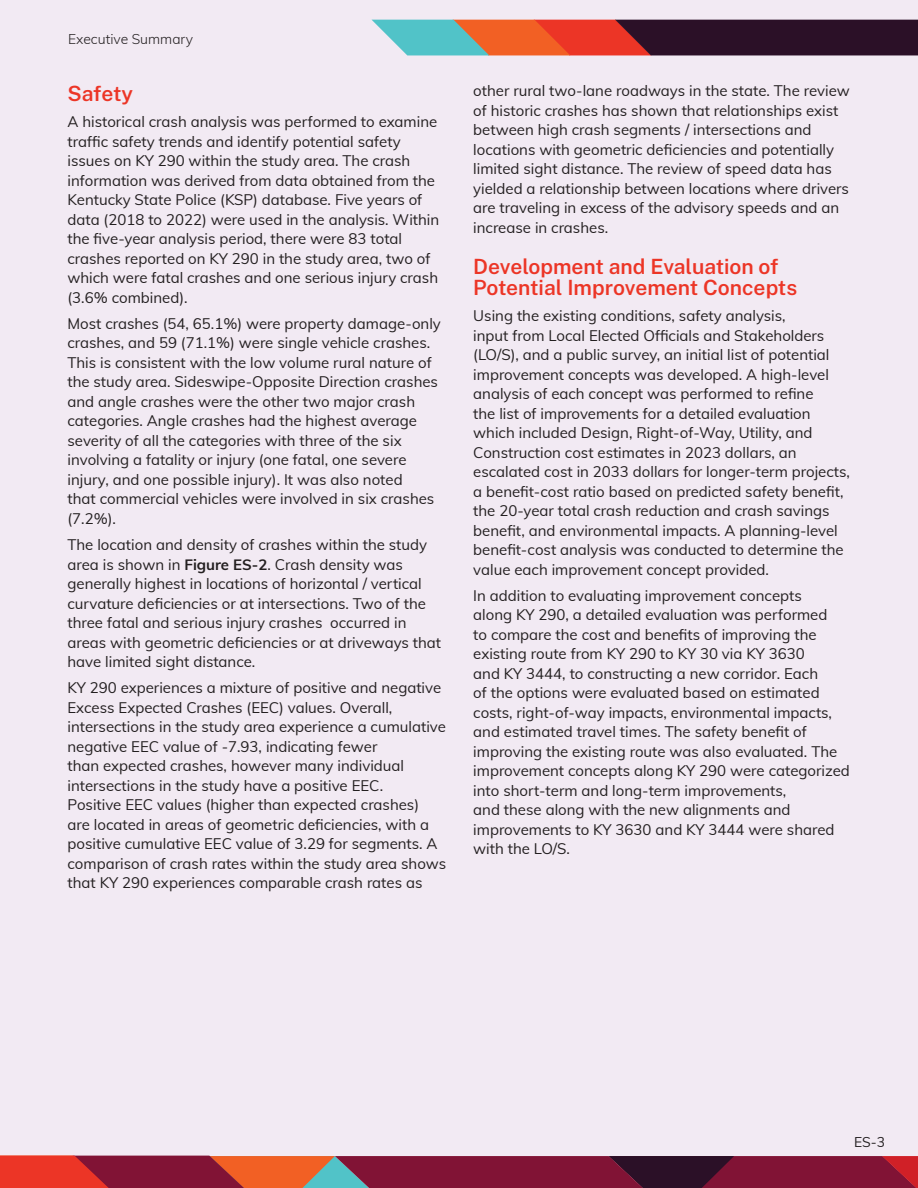
<style>
.page{position:relative;width:918px;height:1188px;background:#f2eaf3}
.page>*{position:absolute;margin:0;border:0;box-sizing:border-box;transform-origin:0 0}
.h2_Executive_Summary{font:600 21px/21px "Public Sans";color:#ec3526}
.Body{font:15px/19.5px "Muli";color:#231f20}
.t1{font:300 13.8px "Muli";color:#231f20}
.t2{font:13.8px "Muli";color:#231f20}
.s1{font-weight:700}
</style>
<div class="page">
<svg style="left:0;top:1156px;width:918px;height:32px;background:#8e2435"></svg>
<svg style="left:372px;top:20px;width:546px;height:35px;background:#714345"></svg>
<p class="t1" style="left:68px;top:29px;width:126px">Executive Summary</p>
<h3 class="h2_Executive_Summary" style="left:68px;top:82px;width:67px">Safety</h3>
<p class="Body" style="left:68px;top:111px;width:373px">A historical crash analysis was performed to examine traffic safety trends and identify potential safety issues on KY 290 within the study area. The crash information was derived from data obtained from the Kentucky State Police (KSP) database. Five years of data (2018 to 2022) were used in the analysis. Within the five-year analysis period, there were 83 total crashes reported on KY 290 in the study area, two of which were fatal crashes and one serious injury crash (3.6% combined).</p>
<p class="Body" style="left:68px;top:313px;width:375px">Most crashes (54, 65.1%) were property damage-only crashes, and 59 (71.1%) were single vehicle crashes.<br>This is consistent with the low volume rural nature of the study area. Sideswipe-Opposite Direction crashes and angle crashes were the other two major crash categories. Angle crashes had the highest average severity of all the categories with three of the six involving a fatality or injury (one fatal, one severe injury, and one possible injury). It was also noted<br>that commercial vehicles were involved in six crashes (7.2%).</p>
<p class="Body" style="left:68px;top:534px;width:375px">The location and density of crashes within the study area is shown in <span class="s1">Figure ES-2</span>. Crash density was generally highest in locations of horizontal / vertical curvature deficiencies or at intersections. Two of the three fatal and serious injury crashes occurred in areas with geometric deficiencies or at driveways that have limited sight distance.</p>
<p class="Body" style="left:68px;top:678px;width:380px">KY 290 experiences a mixture of positive and negative Excess Expected Crashes (EEC) values. Overall, intersections in the study area experience a cumulative negative EEC value of -7.93, indicating fewer<br>than expected crashes, however many individual intersections in the study have a positive EEC.<br>Positive EEC values (higher than expected crashes)<br>are located in areas of geometric deficiencies, with a positive cumulative EEC value of 3.29 for segments. A comparison of crash rates within the study area shows that KY 290 experiences comparable crash rates as</p>
<p class="Body" style="left:473px;top:80px;width:378px">other rural two-lane roadways in the state. The review of historic crashes has shown that relationships exist between high crash segments / intersections and locations with geometric deficiencies and potentially limited sight distance. The review of speed data has yielded a relationship between locations where drivers are traveling in excess of the advisory speeds and an increase in crashes.</p>
<h3 class="h2_Executive_Summary" style="left:473px;top:254px;width:325px">Development and Evaluation of<br>Potential Improvement Concepts</h3>
<p class="Body" style="left:473px;top:305px;width:378px">Using the existing conditions, safety analysis,<br>input from Local Elected Officials and Stakeholders (LO/S), and a public survey, an initial list of potential improvement concepts was developed. A high-level analysis of each concept was performed to refine<br>the list of improvements for a detailed evaluation which included Design, Right-of-Way, Utility, and Construction cost estimates in 2023 dollars, an escalated cost in 2033 dollars for longer-term projects, a benefit-cost ratio based on predicted safety benefit, the 20-year total crash reduction and crash savings benefit, and environmental impacts. A planning-level benefit-cost analysis was conducted to determine the value each improvement concept provided.</p>
<p class="Body" style="left:473px;top:585px;width:378px">In addition to evaluating improvement concepts<br>along KY 290, a detailed evaluation was performed<br>to compare the cost and benefits of improving the existing route from KY 290 to KY 30 via KY 3630<br>and KY 3444, to constructing a new corridor. Each<br>of the options were evaluated based on estimated costs, right-of-way impacts, environmental impacts, and estimated travel times. The safety benefit of improving the existing route was also evaluated. The improvement concepts along KY 290 were categorized into short-term and long-term improvements,<br>and these along with the new alignments and improvements to KY 3630 and KY 3444 were shared with the LO/S.</p>
<p class="t2" style="left:854px;top:1132px;width:32px">ES-3</p>
</div>
